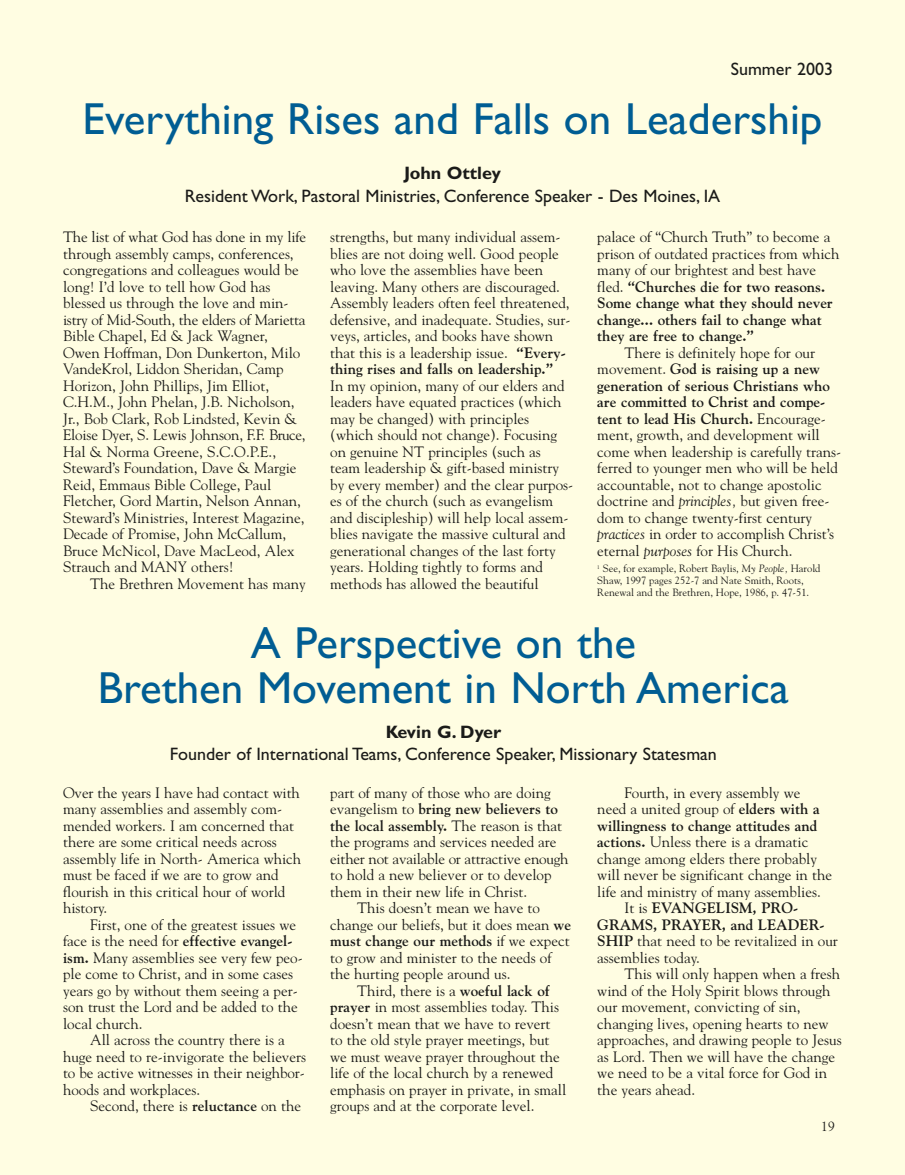
<style>
.page{position:relative;width:905px;height:1175px;background:#fff}
.page>*{position:absolute;margin:0;border:0;box-sizing:border-box;transform-origin:0 0}
.t1{font:45px/45px "Gill Sans";color:#005d93;text-align:center}
.t2{font:18px "Gill Sans";color:#1b1b19}
.t3{font:700 18px "Gill Sans";color:#1b1b19}
.t4{font:15px/16.5px "Goudy";color:#1b1b19}
.t5{font:700 15px/16.5px "Goudy";color:#1b1b19}
.t6{font:13.5px "Goudy";color:#1b1b19}
.t7{font:10.5px/12px "Goudy";color:#1b1b19}
.s1{font-weight:700}
.s2{font-weight:400}
.s3{font-style:italic}
</style>
<div class="page">
<div style="left:0;top:0;width:904px;height:1174px;background:#fffde2"></div>
<p class="t2" style="left:730px;top:63px;width:104px">Summer 2003</p>
<h1 class="t1" style="left:83px;top:102px;width:741px">Everything Rises and Falls on Leadership</h1>
<p class="t3" style="left:404px;top:167px;width:98px">John Ottley</p>
<p class="t2" style="left:185px;top:189px;width:537px">Resident Work, Pastoral Ministries, Conference Speaker - Des Moines, IA</p>
<p class="t4" style="left:63px;top:230px;width:245px">The list of what God has done in my life through assembly camps, conferences, congregations and colleagues would be long! I’d love to tell how God has blessed us through the love and min&shy;istry of Mid-South, the elders of Marietta Bible Chapel, Ed &amp; Jack Wagner, Owen Hoffman, Don Dunkerton, Milo VandeKrol, Liddon Sheridan, Camp Horizon, John Phillips, Jim Elliot, C.H.M., John Phelan, J.B. Nicholson, Jr., Bob Clark, Rob Lindsted, Kevin &amp; Eloise Dyer, S. Lewis Johnson, F.F. Bruce, Hal &amp; Norma Greene, S.C.O.P.E., Steward’s Foundation, Dave &amp; Margie Reid, Emmaus Bible College, Paul Fletcher, Gord Martin, Nelson Annan, Steward’s Ministries, Interest Magazine, Decade of Promise, John McCallum, Bruce McNicol, Dave MacLeod, Alex Strauch and MANY others!</p>
<p class="t4" style="left:90px;top:576px;width:217px">The Brethren Movement has many</p>
<p class="t4" style="left:330px;top:230px;width:242px">strengths, but many individual assem&shy;blies are not doing well. Good people who love the assemblies have been leaving. Many others are discouraged.<br>Assembly leaders often feel threatened, defensive, and inadequate. Studies, sur&shy;veys, articles, and books have shown that this is a leadership issue. <span class="s1">“Every&shy;thing rises and falls on leadership.”</span></p>
<p class="t4" style="left:330px;top:378px;width:244px">In my opinion, many of our elders and leaders have equated practices (which may be changed) with principles (which should not change). Focusing on genuine NT principles (such as team leadership &amp; gift-based ministry by every member) and the clear purpos&shy;es of the church (such as evangelism and discipleship) will help local assem&shy;blies navigate the massive cultural and generational changes of the last forty years. Holding tightly to forms and methods has allowed the beautiful</p>
<p class="t5" style="left:597px;top:230px;width:244px"><span class="s2">palace of “Church Truth” to become a prison of outdated practices from which many of our brightest and best have fled.</span> “Churches die for two reasons.<br>Some change what they should never change... others fail to change what they are free to change.”</p>
<p class="t4" style="left:597px;top:345px;width:245px;text-indent:27px">There is definitely hope for our movement. <span class="s1">God is raising up a new generation of serious Christians who are committed to Christ and compe&shy;tent to lead His Church.</span> Encourage&shy;ment, growth, and development will come when leadership is carefully trans&shy;ferred to younger men who will be held accountable, not to change apostolic doctrine and <span class="s3">principles,</span> but given free&shy;dom to change twenty-first century <span class="s3">practices</span> in order to accomplish Christ’s eternal <span class="s3">purposes</span> for His Church.</p>
<p class="t7" style="left:597px;top:563px;width:225px"><sup>1</sup> See, for example, Robert Baylis, <span class="s3">My People,</span> Harold<br>Shaw, 1997 pages 252-7 and Nate Smith, Roots,<br>Renewal and the Brethren, Hope, 1986, p. 47-51.</p>
<h1 class="t1" style="left:98px;top:625px;width:692px">A Perspective on the<br>Brethen Movement in North America</h1>
<p class="t3" style="left:386px;top:725px;width:117px">Kevin G. Dyer</p>
<p class="t2" style="left:170px;top:747px;width:548px">Founder of International Teams, Conference Speaker, Missionary Statesman</p>
<p class="t4" style="left:63px;top:785px;width:240px">Over the years I have had contact with many assemblies and assembly com&shy;mended workers. I am concerned that there are some critical needs across assembly life in North- America which must be faced if we are to grow and flourish in this critical hour of world history.</p>
<p class="t4" style="left:63px;top:917px;width:241px;text-indent:27px">First, one of the greatest issues we face is the need for <span class="s1">effective evangel&shy;ism.</span> Many assemblies see very few peo&shy;ple come to Christ, and in some cases years go by without them seeing a per&shy;son trust the Lord and be added to the local church.</p>
<p class="t4" style="left:63px;top:1032px;width:244px;text-indent:27px">All across the country there is a huge need to re-invigorate the believers to be active witnesses in their neighbor&shy;hoods and workplaces.</p>
<p class="t4" style="left:90px;top:1098px;width:212px">Second, there is <span class="s1">reluctance</span> on the</p>
<p class="t4" style="left:330px;top:785px;width:222px">part of many of those who are doing</p>
<p class="t5" style="left:330px;top:801px;width:229px"><span class="s2">evangelism to</span> bring new believers to</p>
<p class="t5" style="left:330px;top:818px;width:233px">the local assembly. <span class="s2">The reason is that</span></p>
<p class="t4" style="left:330px;top:834px;width:228px">the programs and services needed are</p>
<p class="t4" style="left:330px;top:851px;width:240px">either not available or attractive enough</p>
<p class="t4" style="left:330px;top:867px;width:223px">to hold a new believer or to develop</p>
<p class="t4" style="left:330px;top:884px;width:198px">them in their new life in Christ.</p>
<p class="t4" style="left:357px;top:900px;width:184px">This doesn’t mean we have to</p>
<p class="t4" style="left:330px;top:917px;width:242px">change our beliefs, but it does mean <span class="s1">we</span></p>
<p class="t5" style="left:330px;top:933px;width:241px">must change our methods <span class="s2">if we expect</span></p>
<p class="t4" style="left:330px;top:950px;width:223px">to grow and minister to the needs of</p>
<p class="t4" style="left:330px;top:966px;width:182px">the hurting people around us.</p>
<p class="t4" style="left:357px;top:983px;width:194px">Third, there is a <span class="s1">woeful lack of</span></p>
<p class="t4" style="left:330px;top:999px;width:230px"><span class="s1">prayer</span> in most assemblies today. This</p>
<p class="t4" style="left:330px;top:1016px;width:222px">doesn’t mean that we have to revert</p>
<p class="t4" style="left:330px;top:1032px;width:221px">to the old style prayer meetings, but</p>
<p class="t4" style="left:330px;top:1049px;width:231px">we must weave prayer throughout the</p>
<p class="t4" style="left:330px;top:1065px;width:224px">life of the local church by a renewed</p>
<p class="t4" style="left:330px;top:1082px;width:237px">emphasis on prayer in private, in small</p>
<p class="t4" style="left:330px;top:1098px;width:206px">groups and at the corporate level.</p>
<p class="t4" style="left:624px;top:785px;width:177px">Fourth, in every assembly we</p>
<p class="t4" style="left:597px;top:801px;width:224px">need a united group of <span class="s1">elders with a</span></p>
<p class="t5" style="left:597px;top:818px;width:221px">willingness to change attitudes and</p>
<p class="t4" style="left:597px;top:834px;width:212px"><span class="s1">actions.</span> Unless there is a dramatic</p>
<p class="t4" style="left:597px;top:851px;width:221px">change among elders there probably</p>
<p class="t4" style="left:597px;top:867px;width:236px">will never be significant change in the</p>
<p class="t4" style="left:597px;top:884px;width:225px">life and ministry of many assemblies.</p>
<p class="t5" style="left:624px;top:900px;width:175px"><span class="s2">It is</span> EVANGELISM, PRO-</p>
<p class="t5" style="left:597px;top:917px;width:229px">GRAMS, PRAYER, and LEADER-</p>
<p class="t4" style="left:597px;top:933px;width:242px"><span class="s1">SHIP</span> that need to be revitalized in our</p>
<p class="t4" style="left:597px;top:950px;width:104px">assemblies today.</p>
<p class="t4" style="left:624px;top:966px;width:217px">This will only happen when a fresh</p>
<p class="t4" style="left:597px;top:983px;width:235px">wind of the Holy Spirit blows through</p>
<p class="t4" style="left:597px;top:999px;width:205px">our movement, convicting of sin,</p>
<p class="t4" style="left:597px;top:1016px;width:232px">changing lives, opening hearts to new</p>
<p class="t4" style="left:597px;top:1032px;width:246px">approaches, and drawing people to Jesus</p>
<p class="t4" style="left:597px;top:1049px;width:239px">as Lord. Then we will have the change</p>
<p class="t4" style="left:597px;top:1065px;width:231px">we need to be a vital force for God in</p>
<p class="t4" style="left:597px;top:1082px;width:99px">the years ahead.</p>
<p class="t6" style="left:821px;top:1120px;width:15px">19</p>
</div>
